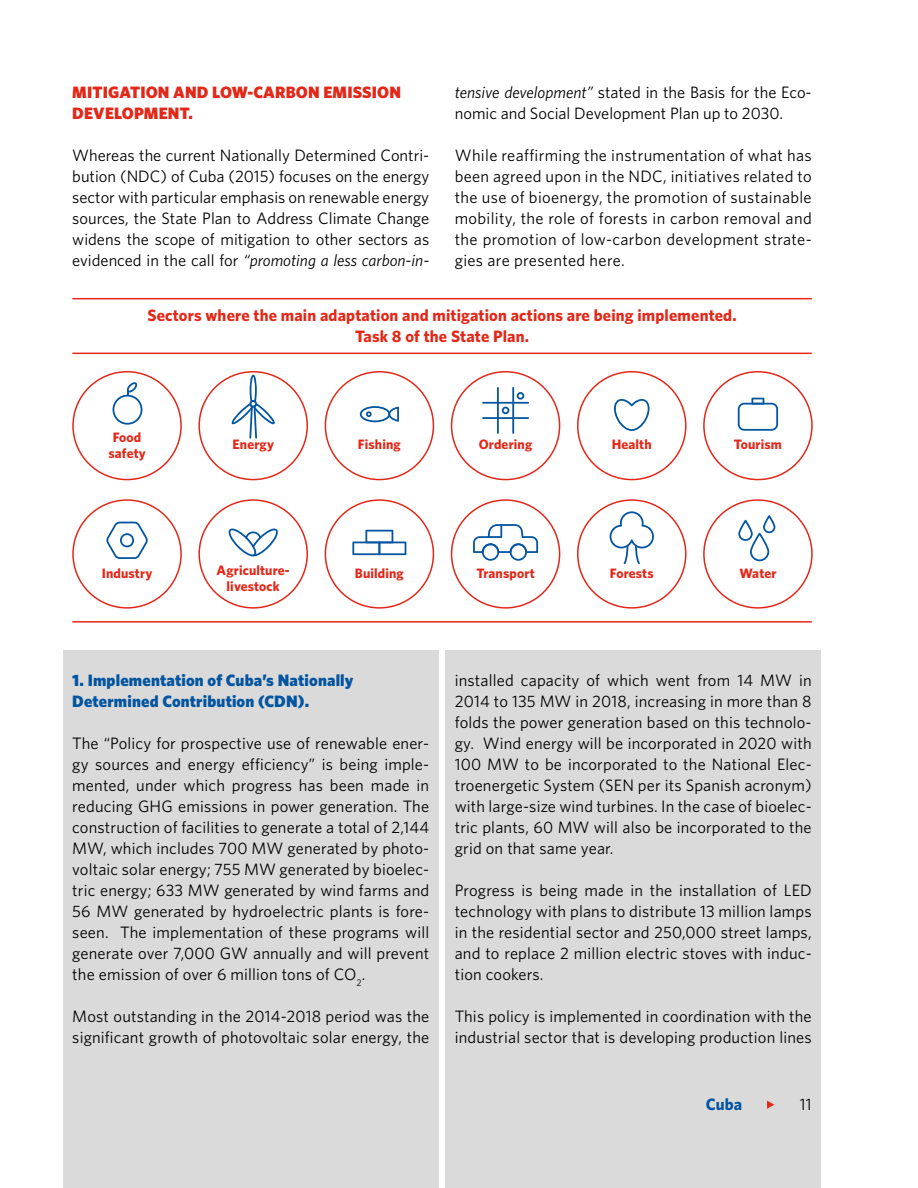
<style>
.page{position:relative;width:918px;height:1188px;background:#fff}
.page>*{position:absolute;margin:0;border:0;box-sizing:border-box;transform-origin:0 0}
.t1{font:16.5px/21px "Whitney";letter-spacing:.01em;color:#000;text-align:justify}
.t2{font:700 16.5px/21px "Whitney";letter-spacing:.01em;color:#e32718;text-align:center}
.t3{font:900 16.5px/21px "Whitney";letter-spacing:.01em;color:#0355a0}
.t4{font:900 16.5px/21px "Whitney";letter-spacing:.01em;color:#e32718}
.t5{font:700 16.5px "Whitney";color:#0355a0}
.t6{font:700 13.65px/16.4px "Whitney";letter-spacing:.01em;color:#e32718;text-align:center}
.s1{font-style:italic}
</style>
<div class="page">
<div style="left:446px;top:651px;width:375px;height:537px;background:#dadada"></div>
<div style="left:63px;top:651px;width:375px;height:537px;background:#dadada"></div>
<hr style="left:72px;top:298px;width:740px;height:1px;background:#e32718">
<hr style="left:72px;top:621px;width:740px;height:2px;background:#e32718">
<hr style="left:72px;top:353px;width:740px;height:1px;background:#e32718">
<div style="left:72px;top:371px;width:110px;height:109px;border:2px solid #e32718;border-radius:50%"></div>
<div style="left:198px;top:371px;width:110px;height:109px;border:2px solid #e32718;border-radius:50%"></div>
<div style="left:325px;top:371px;width:109px;height:109px;border:2px solid #e32718;border-radius:50%"></div>
<div style="left:451px;top:371px;width:109px;height:109px;border:2px solid #e32718;border-radius:50%"></div>
<div style="left:577px;top:371px;width:110px;height:109px;border:2px solid #e32718;border-radius:50%"></div>
<div style="left:703px;top:371px;width:110px;height:109px;border:2px solid #e32718;border-radius:50%"></div>
<div style="left:703px;top:499px;width:110px;height:110px;border:2px solid #e32718;border-radius:50%"></div>
<div style="left:577px;top:499px;width:110px;height:110px;border:2px solid #e32718;border-radius:50%"></div>
<svg style="left:610px;top:511px;width:44px;height:53px"></svg>
<div style="left:451px;top:499px;width:109px;height:110px;border:2px solid #e32718;border-radius:50%"></div>
<svg style="left:473px;top:524px;width:65px;height:37px"></svg>
<div style="left:325px;top:499px;width:109px;height:110px;border:2px solid #e32718;border-radius:50%"></div>
<svg style="left:352px;top:530px;width:54px;height:25px"></svg>
<div style="left:198px;top:499px;width:110px;height:110px;border:2px solid #e32718;border-radius:50%"></div>
<svg style="left:228px;top:528px;width:50px;height:28px"></svg>
<div style="left:72px;top:499px;width:110px;height:110px;border:2px solid #e32718;border-radius:50%"></div>
<svg style="left:106px;top:522px;width:42px;height:37px"></svg>
<svg style="left:738px;top:398px;width:40px;height:33px"></svg>
<svg style="left:614px;top:399px;width:36px;height:32px"></svg>
<hr style="left:497px;top:387px;width:2px;height:47px;background:#0355a0">
<hr style="left:512px;top:387px;width:2px;height:47px;background:#0355a0">
<hr style="left:482px;top:402px;width:47px;height:2px;background:#0355a0">
<hr style="left:482px;top:417px;width:47px;height:2px;background:#0355a0">
<svg style="left:517px;top:392px;width:7px;height:8px"></svg>
<svg style="left:502px;top:407px;width:7px;height:7px"></svg>
<svg style="left:360px;top:406px;width:39px;height:16px"></svg>
<svg style="left:230px;top:375px;width:45px;height:64px"></svg>
<svg style="left:113px;top:382px;width:29px;height:43px"></svg>
<svg style="left:738px;top:515px;width:37px;height:46px"></svg>
<svg style="left:767px;top:1101px;width:7px;height:8px"></svg>
<p class="t1" style="left:455px;top:82px;width:358px"><span class="s1">tensive development”</span> stated in the Basis for the Eco&shy;nomic and Social Development Plan up to 2030.</p>
<p class="t1" style="left:455px;top:145px;width:359px">While reaffirming the instrumentation of what has been agreed upon in the NDC, initiatives related to the use of bioenergy, the promotion of sustainable mobility, the role of forests in carbon removal and the promotion of low-carbon development strate&shy;gies are presented here.</p>
<p class="t2" style="left:147px;top:304px;width:591px">Sectors where the main adaptation and mitigation actions are being implemented.<br>Task 8 of the State Plan.</p>
<p class="t4" style="left:72px;top:81px;width:330px">MITIGATION AND LOW-CARBON EMISSION<br>DEVELOPMENT.</p>
<p class="t1" style="left:72px;top:145px;width:358px">Whereas the current Nationally Determined Contri&shy;bution (NDC) of Cuba (2015) focuses on the energy sector with particular emphasis on renewable energy sources, the State Plan to Address Climate Change widens the scope of mitigation to other sectors as evidenced in the call for <span class="s1">“promoting a less carbon-in-</span></p>
<p class="t6" style="left:108px;top:429px;width:39px">Food safety</p>
<p class="t6" style="left:232px;top:436px;width:43px">Energy</p>
<p class="t6" style="left:358px;top:436px;width:44px">Fishing</p>
<p class="t6" style="left:479px;top:436px;width:55px">Ordering</p>
<p class="t6" style="left:612px;top:436px;width:41px">Health</p>
<p class="t6" style="left:734px;top:436px;width:50px">Tourism</p>
<p class="t6" style="left:102px;top:564px;width:52px">Industry</p>
<p class="t6" style="left:217px;top:561px;width:75px">Agriculture-</p>
<p class="t6" style="left:355px;top:564px;width:51px">Building</p>
<p class="t6" style="left:476px;top:564px;width:60px">Transport</p>
<p class="t6" style="left:610px;top:564px;width:45px">Forests</p>
<p class="t6" style="left:739px;top:564px;width:39px">Water</p>
<p class="t6" style="left:227px;top:578px;width:55px">livestock</p>
<p class="t3" style="left:72px;top:670px;width:283px">1. Implementation of Cuba’s Nationally<br>Determined Contribution (CDN).</p>
<p class="t1" style="left:72px;top:733px;width:358px">The “Policy for prospective use of renewable ener&shy;gy sources and energy efficiency” is being imple&shy;mented, under which progress has been made in reducing GHG emissions in power generation. The construction of facilities to generate a total of 2,144<br>MW, which includes 700 MW generated by photo&shy;voltaic solar energy; 755 MW generated by bioelec&shy;tric energy; 633 MW generated by wind farms and 56 MW generated by hydroelectric plants is fore&shy;seen. The implementation of these programs will generate over 7,000 GW annually and will prevent the emission of over 6 million tons of CO<sub>2</sub>.</p>
<p class="t1" style="left:72px;top:1006px;width:358px">Most outstanding in the 2014-2018 period was the significant growth of photovoltaic solar energy, the</p>
<p class="t1" style="left:455px;top:670px;width:359px">installed capacity of which went from 14 MW in 2014 to 135 MW in 2018, increasing in more than 8 folds the power generation based on this technolo&shy;gy. Wind energy will be incorporated in 2020 with 100 MW to be incorporated to the National Elec&shy;troenergetic System (SEN per its Spanish acronym) with large-size wind turbines. In the case of bioelec&shy;tric plants, 60 MW will also be incorporated to the grid on that same year.</p>
<p class="t1" style="left:455px;top:880px;width:359px">Progress is being made in the installation of LED technology with plans to distribute 13 million lamps in the residential sector and 250,000 street lamps, and to replace 2 million electric stoves with induc&shy;tion cookers.</p>
<p class="t1" style="left:455px;top:1006px;width:358px">This policy is implemented in coordination with the industrial sector that is developing production lines</p>
<p class="t5" style="left:706px;top:1094px;width:38px">Cuba</p>
<p class="t1" style="left:800px;top:1093px;width:13px">11</p>
</div>
